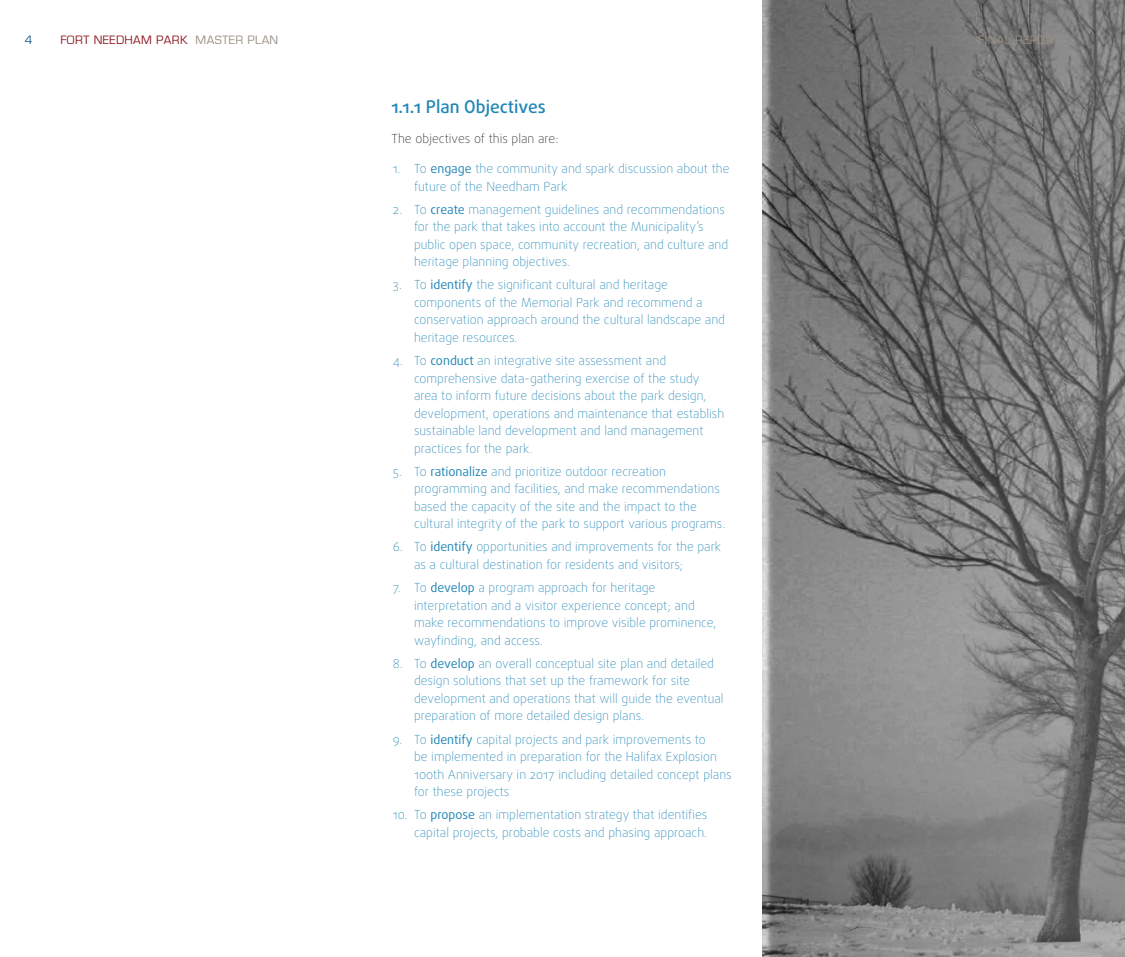
<style>
.page{position:relative;width:1125px;height:957px;background:#fff}
.page>*{position:absolute;margin:0;border:0;box-sizing:border-box;transform-origin:0 0}
.Heading_3{font:500 17.5px "Daxline Pro";color:#2286b7}
.t1{font:100 12.5px/17.5px "Daxline Pro";color:#2286b7}
.t2{font:100 12.5px "Daxline Pro";color:#231f20}
.t3{font:12.5px "Eurostile";letter-spacing:.03em;color:#8c171f}
.t4{font:12.5px "Eurostile";letter-spacing:.03em;color:#998f82}
.t5{font:12.5px "Eurostile";color:#1e598d}
.s1{color:#998f82}
.s2{font-weight:400}
</style>
<div class="page">
<img style="left:762px;top:0;width:363px;height:956px">
<p class="t5" style="left:25px;top:33px;width:9px">4</p>
<p class="t3" style="left:60px;top:33px;width:219px">FORT NEEDHAM PARK <span class="s1">MASTER PLAN</span></p>
<p class="t4" style="left:978px;top:33px;width:83px">FINAL REPORT</p>
<p class="Heading_3" style="left:392px;top:95px;width:156px">1.1.1 Plan Objectives</p>
<p class="t2" style="left:392px;top:130px;width:169px">The objectives of this plan are:</p>
<p class="t1" style="left:414px;top:160px;width:317px;text-indent:-21px">1. To <span class="s2">engage</span> the community and spark discussion about the future of the Needham Park</p>
<p class="t1" style="left:414px;top:200px;width:316px;text-indent:-21px">2. To <span class="s2">create</span> management guidelines and recommendations for the park that takes into account the Municipality’s public open space, community recreation, and culture and heritage planning objectives.</p>
<p class="t1" style="left:414px;top:276px;width:313px;text-indent:-21px">3. To <span class="s2">identify</span> the significant cultural and heritage components of the Memorial Park and recommend a conservation approach around the cultural landscape and heritage resources.</p>
<p class="t1" style="left:414px;top:352px;width:312px;text-indent:-21px">4. To <span class="s2">conduct</span> an integrative site assessment and comprehensive data-gathering exercise of the study area to inform future decisions about the park design, development, operations and maintenance that establish sustainable land development and land management practices for the park.</p>
<p class="t1" style="left:414px;top:462px;width:313px;text-indent:-21px">5. To <span class="s2">rationalize</span> and prioritize outdoor recreation programming and facilities, and make recommendations based the capacity of the site and the impact to the cultural integrity of the park to support various programs.</p>
<p class="t1" style="left:414px;top:538px;width:309px;text-indent:-21px">6. To <span class="s2">identify</span> opportunities and improvements for the park as a cultural destination for residents and visitors;</p>
<p class="t1" style="left:414px;top:579px;width:304px;text-indent:-21px">7. To <span class="s2">develop</span> a program approach for heritage interpretation and a visitor experience concept; and make recommendations to improve visible prominence, wayfinding, and access.</p>
<p class="t1" style="left:414px;top:654px;width:311px;text-indent:-21px">8. To <span class="s2">develop</span> an overall conceptual site plan and detailed design solutions that set up the framework for site development and operations that will guide the eventual preparation of more detailed design plans.</p>
<p class="t1" style="left:414px;top:730px;width:319px;text-indent:-21px">9. To <span class="s2">identify</span> capital projects and park improvements to<br>be implemented in preparation for the Halifax Explosion 100th Anniversary in 2017 including detailed concept plans for these projects</p>
<p class="t1" style="left:393px;top:805px;width:316px;text-align:right">10. To <span class="s2">propose</span> an implementation strategy that identifies capital projects, probable costs and phasing approach.</p>
</div>
